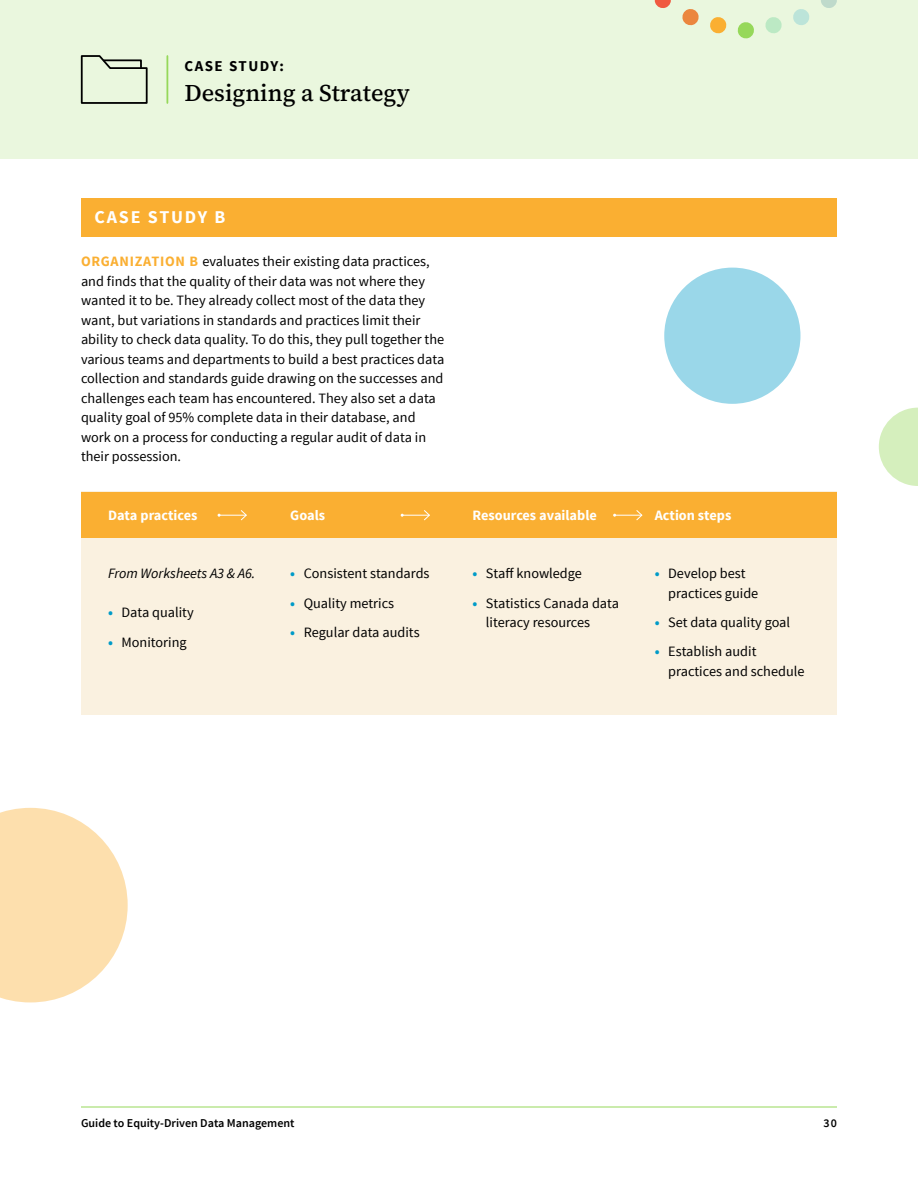
<style>
.page{position:relative;width:918px;height:1188px;background:#fff}
.page>*{position:absolute;margin:0;border:0;box-sizing:border-box;transform-origin:0 0}
.t1{font:500 24px "Source Serif 418 pt";color:#000}
.t2{font:700 18px "Source Sans Pro";letter-spacing:.1em;color:#fff}
.t3{font:700 15px "Source Sans Pro";letter-spacing:.1em;color:#000}
.t4{font:14.25px/19.5px "Source Sans Pro";color:#000}
.t5{font:700 14.25px "Source Sans Pro";color:#fff}
.t6{font:italic 14.25px "Source Sans Pro";color:#000}
.t7{font:600 12px "Source Sans Pro";color:#000}
.s1{font-weight:700;color:#faaf32}
.s2{font-weight:700;color:#009bc8}
</style>
<div class="page">
<div style="left:0;top:0;width:918px;height:159px;background:#eaf7de"></div>
<hr style="left:81px;top:1107px;width:756px;height:1px;background:#96d85a">
<svg style="left:793px;top:9px;width:17px;height:16px"></svg>
<svg style="left:710px;top:17px;width:17px;height:17px"></svg>
<svg style="left:765px;top:17px;width:17px;height:17px"></svg>
<svg style="left:654px;top:0;width:17px;height:8px"></svg>
<svg style="left:821px;top:0;width:16px;height:8px"></svg>
<svg style="left:737px;top:22px;width:17px;height:17px"></svg>
<svg style="left:682px;top:9px;width:17px;height:17px"></svg>
<svg style="left:80px;top:55px;width:68px;height:49px"></svg>
<hr style="left:166px;top:56px;width:2px;height:47px;background:#96d85a">
<div style="left:81px;top:492px;width:756px;height:223px;background:#faf1e0"></div>
<div style="left:81px;top:492px;width:756px;height:45px;background:#faaf32"></div>
<div style="left:81px;top:198px;width:756px;height:38px;background:#faaf32"></div>
<svg style="left:218px;top:510px;width:29px;height:11px"></svg>
<svg style="left:401px;top:510px;width:29px;height:11px"></svg>
<svg style="left:613px;top:510px;width:30px;height:11px"></svg>
<svg style="left:879px;top:408px;width:39px;height:78px"></svg>
<svg style="left:0;top:808px;width:128px;height:194px"></svg>
<div style="left:664px;top:268px;width:136px;height:136px;background:#9ad7e9;border-radius:50%"></div>
<p class="t3" style="left:184px;top:56px;width:101px">CASE STUDY:</p>
<h1 class="t1" style="left:184px;top:76px;width:227px">Designing a Strategy</h1>
<p class="t2" style="left:94px;top:205px;width:132px">CASE STUDY B</p>
<p class="t4" style="left:81px;top:252px;width:365px"><span class="s1">ORGANIZATION B</span> evaluates their existing data practices, and finds that the quality of their data was not where they wanted it to be. They already collect most of the data they want, but variations in standards and practices limit their ability to check data quality. To do this, they pull together the various teams and departments to build a best practices data collection and standards guide drawing on the successes and challenges each team has encountered. They also set a data quality goal of 95% complete data in their database, and work on a process for conducting a regular audit of data in their possession.</p>
<p class="t5" style="left:108px;top:506px;width:91px">Data practices</p>
<p class="t6" style="left:108px;top:565px;width:149px">From Worksheets A3 &amp; A6.</p>
<p class="t4" style="left:108px;top:603px;width:87px"><span class="s2">•</span> Data quality</p>
<p class="t4" style="left:108px;top:632px;width:80px"><span class="s2">•</span> Monitoring</p>
<p class="t5" style="left:290px;top:506px;width:36px">Goals</p>
<p class="t4" style="left:290px;top:564px;width:141px"><span class="s2">•</span> Consistent standards</p>
<p class="t4" style="left:290px;top:593px;width:105px"><span class="s2">•</span> Quality metrics</p>
<p class="t4" style="left:290px;top:623px;width:131px"><span class="s2">•</span> Regular data audits</p>
<p class="t5" style="left:472px;top:506px;width:126px">Resources available</p>
<p class="t4" style="left:472px;top:564px;width:111px"><span class="s2">•</span> Staff knowledge</p>
<p class="t4" style="left:486px;top:593px;width:135px;text-indent:-13px"><span class="s2">•</span> Statistics Canada data literacy resources</p>
<p class="t5" style="left:655px;top:506px;width:78px">Action steps</p>
<p class="t4" style="left:668px;top:564px;width:92px;text-indent:-13px"><span class="s2">•</span> Develop best practices guide</p>
<p class="t4" style="left:655px;top:613px;width:137px"><span class="s2">•</span> Set data quality goal</p>
<p class="t4" style="left:668px;top:642px;width:138px;text-indent:-13px"><span class="s2">•</span> Establish audit practices and schedule</p>
<p class="t7" style="left:81px;top:1115px;width:215px">Guide to Equity-Driven Data Management</p>
<p class="t7" style="left:823px;top:1115px;width:15px">30</p>
</div>
